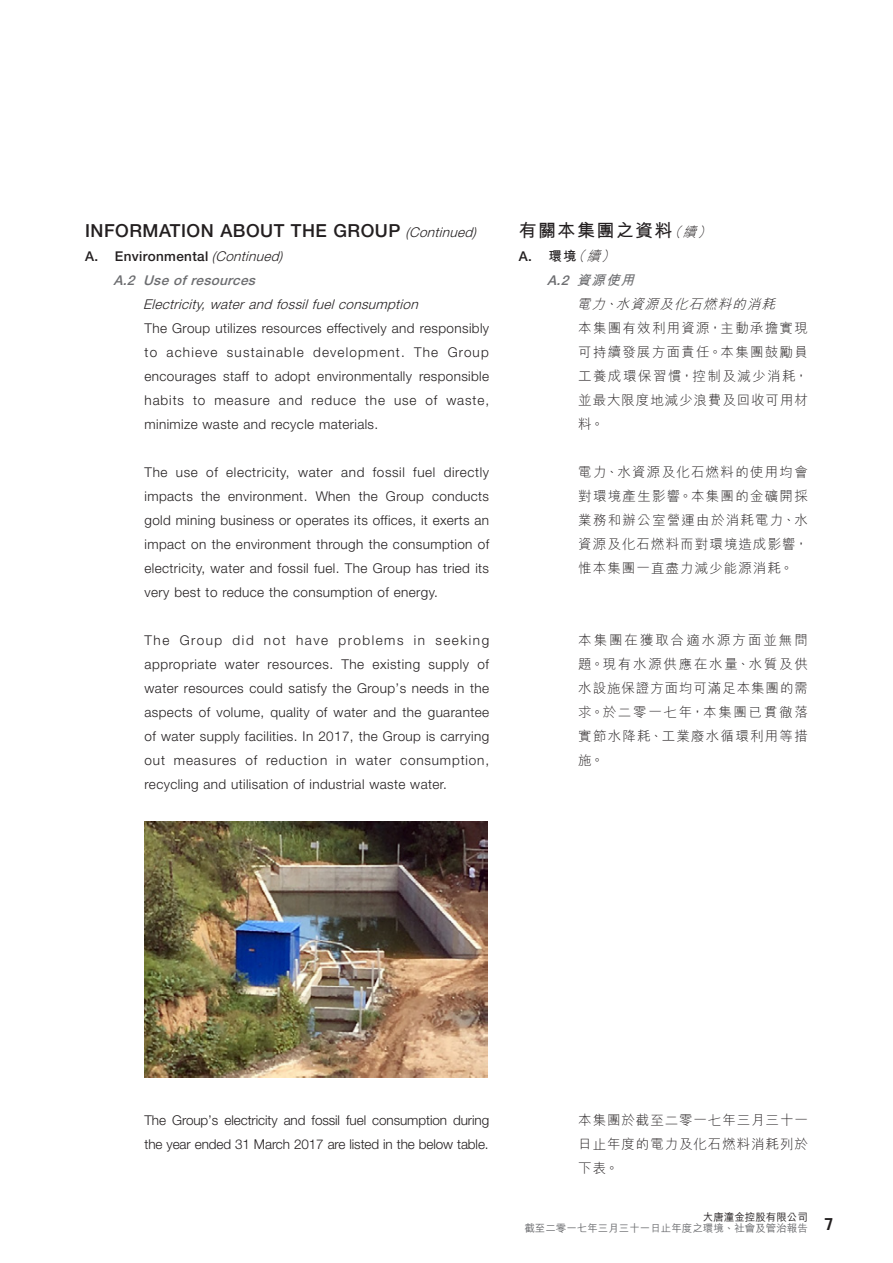
<style>
.page{position:relative;width:893px;height:1263px;background:#fff}
.page>*{position:absolute;margin:0;border:0;box-sizing:border-box;transform-origin:0 0}
.Heading_1{font:500 18px "Helvetica Neue LT Std";letter-spacing:.03em;color:#231f20}
.Heading_1-2{font:700 18px "M Hei HK";letter-spacing:.08em;color:#231f20}
.Body_Text{font:300 13.5px/24px "Helvetica Neue LT Std";letter-spacing:.03em;color:#231f20;text-align:justify}
.C_Body_Text{font:300 13.5px/24px "M Hei HK";letter-spacing:.08em;color:#231f20;text-align:justify}
.Body_Text-2{font:300 13.5px/24px "Helvetica Neue LT Std";letter-spacing:-.005em;color:#231f20}
.Heading_4{font:italic 300 13.5px "Helvetica Neue LT Std";color:#231f20}
.Heading_2{font:500 13.5px "Helvetica Neue LT Std";letter-spacing:.03em;color:#231f20}
.Heading_3{font:italic 500 13.5px "Helvetica Neue LT Std";color:#6c6d70}
.C_Heading_4{font:italic 300 13.5px "M Hei HK";color:#231f20}
.C_Heading_2{font:italic 300 13.5px "M Hei HK";color:#231f20}
.C_Heading_3{font:italic 700 13.5px "M Hei HK";color:#6c6d70}
.t1{font:500 10.5px/10.5px "M Hei HK";color:#6c6d70}
.s1{font-weight:300;font-style:italic;font-size:13.5px}
.s2{font-weight:300;font-style:italic}
.s3{font-family:"Helvetica Neue LT Std";font-weight:500;font-style:normal}
.s4{font-weight:700;font-style:normal}
.s5{font-family:"Helvetica Neue LT Std";font-weight:500}
.s6{color:#231f20}
.s7{font-family:"Trade Gothic LT Std";font-weight:700;font-size:16.5px;color:#231f20}
</style>
<div class="page">
<img style="left:145px;top:821px;width:342px;height:256px">
<p class="Heading_1" style="left:85px;top:220px;width:396px">INFORMATION ABOUT THE GROUP <span class="s1">(Continued)</span></p>
<p class="Heading_2" style="left:85px;top:248px;width:203px">A. Environmental <span class="s2">(Continued)</span></p>
<p class="Heading_3" style="left:113px;top:272px;width:147px">A.2 Use of resources</p>
<p class="Heading_4" style="left:143px;top:296px;width:280px">Electricity, water and fossil fuel consumption</p>
<p class="Body_Text" style="left:145px;top:316px;width:346px">The Group utilizes resources effectively and responsibly to achieve sustainable development. The Group encourages staff to adopt environmentally responsible habits to measure and reduce the use of waste, minimize waste and recycle materials.</p>
<p class="Body_Text" style="left:145px;top:460px;width:346px">The use of electricity, water and fossil fuel directly impacts the environment. When the Group conducts gold mining business or operates its offices, it exerts an impact on the environment through the consumption of electricity, water and fossil fuel. The Group has tried its very best to reduce the consumption of energy.</p>
<p class="Body_Text" style="left:145px;top:628px;width:346px">The Group did not have problems in seeking appropriate water resources. The existing supply of water resources could satisfy the Group’s needs in the aspects of volume, quality of water and the guarantee of water supply facilities. In 2017, the Group is carrying out measures of reduction in water consumption, recycling and utilisation of industrial waste water.</p>
<p class="Heading_1-2" style="left:519px;top:217px;width:197px">有關本集團之資料<span class="s1">（續）</span></p>
<p class="C_Heading_2" style="left:519px;top:249px;width:101px"><span class="s3">A.</span> <span class="s4">環境</span>（續）</p>
<p class="C_Heading_3" style="left:547px;top:270px;width:93px"><span class="s5">A.2</span> 資源使用</p>
<p class="C_Heading_4" style="left:577px;top:297px;width:203px">電力、水資源及化石燃料的消耗</p>
<p class="C_Body_Text" style="left:578px;top:316px;width:231px">本集團有效利用資源，主動承擔實現可持續發展方面責任。本集團鼓勵員工養成環保習慣，控制及減少消耗，並最大限度地減少浪費及回收可用材料。</p>
<p class="C_Body_Text" style="left:578px;top:460px;width:231px">電力、水資源及化石燃料的使用均會對環境產生影響。本集團的金礦開採業務和辦公室營運由於消耗電力、水資源及化石燃料而對環境造成影響，惟本集團一直盡力減少能源消耗。</p>
<p class="C_Body_Text" style="left:578px;top:628px;width:231px">本集團在獲取合適水源方面並無問題。現有水源供應在水量、水質及供水設施保證方面均可滿足本集團的需求。於二零一七年，本集團已貫徹落實節水降耗、工業廢水循環利用等措施。</p>
<p class="Body_Text-2" style="left:145px;top:1108px;width:346px">The Group’s electricity and fossil fuel consumption during the year ended 31 March 2017 are listed in the below table.</p>
<p class="C_Body_Text" style="left:578px;top:1108px;width:231px">本集團於截至二零一七年三月三十一日止年度的電力及化石燃料消耗列於下表。</p>
<p class="t1" style="left:524px;top:1211px;width:311px;text-indent:178px"><span class="s6">大唐潼金控股有限公司<br></span>截至二零一七年三月三十一日止年度之環境、社會及管治報告 <span class="s7">7</span></p>
</div>
